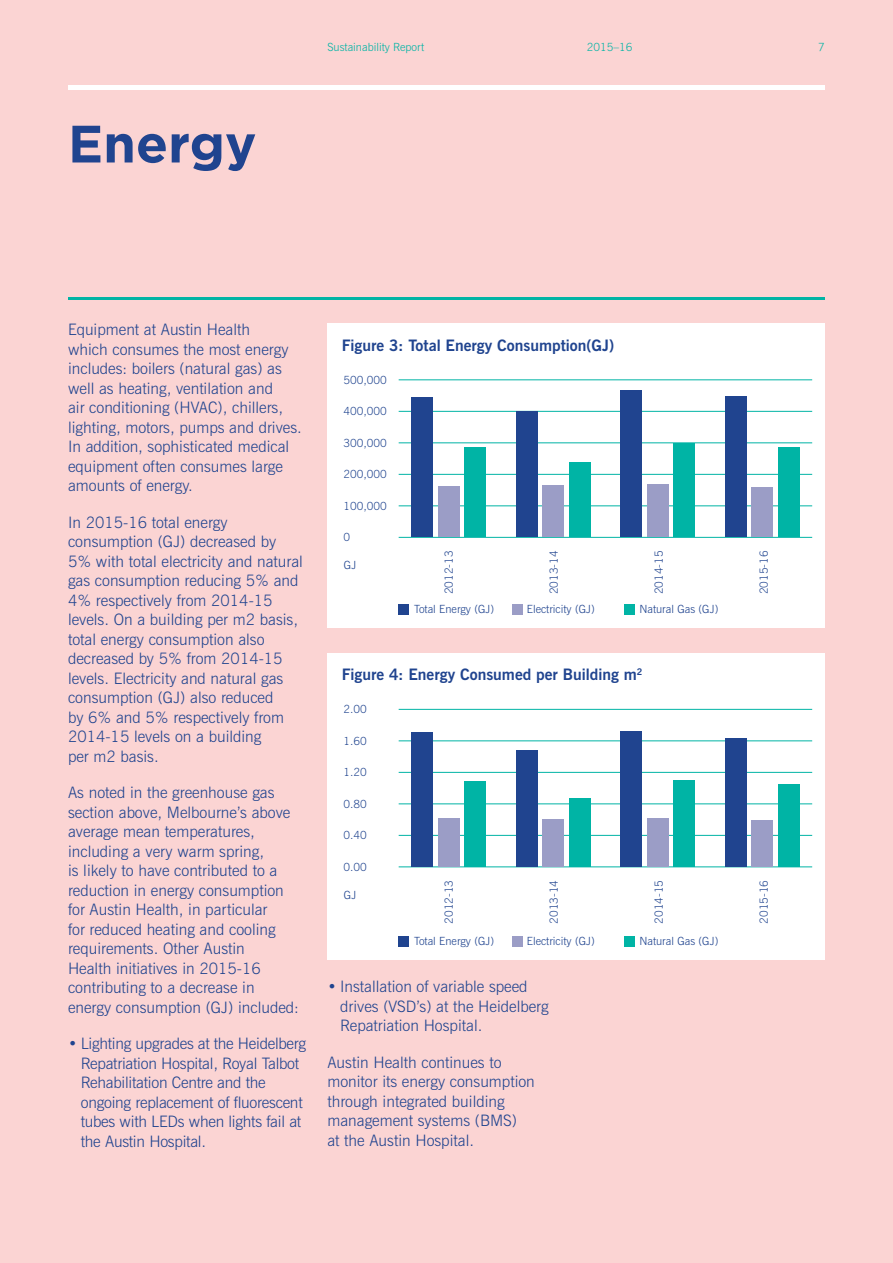
<style>
.page{position:relative;width:893px;height:1263px;background:#fbd4d3}
.page>*{position:absolute;margin:0;border:0;box-sizing:border-box;transform-origin:0 0}
.t1{font:700 52.5px "Gotham";color:#20448f}
.t2{font:300 15.75px/19.5px "News Gothic BT";color:#20448f}
.t3{font:700 15.75px "News Gothic BT";color:#20448f}
.t4{font:300 11.25px "News Gothic BT";color:#20448f}
.t5{font:300 11.25px "News Gothic BT";color:#00b4a5}
</style>
<div class="page">
<hr style="left:68px;top:85px;width:757px;height:4px;background:#fff">
<div style="left:327px;top:323px;width:498px;height:304px;background:#fff"></div>
<div style="left:327px;top:653px;width:498px;height:306px;background:#fff"></div>
<hr style="left:68px;top:298px;width:757px;height:2px;background:#00b4a5">
<hr style="left:399px;top:379px;width:413px;height:1px;background:#00b4a5">
<hr style="left:399px;top:411px;width:413px;height:1px;background:#00b4a5">
<hr style="left:399px;top:442px;width:413px;height:1px;background:#00b4a5">
<hr style="left:399px;top:474px;width:413px;height:1px;background:#00b4a5">
<hr style="left:399px;top:505px;width:413px;height:1px;background:#00b4a5">
<hr style="left:399px;top:537px;width:413px;height:1px;background:#00b4a5">
<div style="left:399px;top:604px;width:10px;height:10px;background:#20448f"></div>
<div style="left:624px;top:604px;width:11px;height:10px;background:#00b4a5"></div>
<div style="left:513px;top:604px;width:10px;height:10px;background:#9b9dc6"></div>
<div style="left:411px;top:397px;width:22px;height:140px;background:#20448f"></div>
<div style="left:438px;top:486px;width:21px;height:51px;background:#9b9dc6"></div>
<div style="left:464px;top:448px;width:22px;height:89px;background:#00b4a5"></div>
<div style="left:725px;top:397px;width:21px;height:140px;background:#20448f"></div>
<div style="left:752px;top:487px;width:21px;height:50px;background:#9b9dc6"></div>
<div style="left:778px;top:448px;width:21px;height:89px;background:#00b4a5"></div>
<div style="left:621px;top:391px;width:21px;height:146px;background:#20448f"></div>
<div style="left:647px;top:485px;width:21px;height:52px;background:#9b9dc6"></div>
<div style="left:674px;top:444px;width:21px;height:93px;background:#00b4a5"></div>
<div style="left:516px;top:411px;width:21px;height:126px;background:#20448f"></div>
<div style="left:542px;top:486px;width:22px;height:51px;background:#9b9dc6"></div>
<div style="left:569px;top:463px;width:21px;height:74px;background:#00b4a5"></div>
<hr style="left:399px;top:709px;width:413px;height:1px;background:#00b4a5">
<hr style="left:399px;top:740px;width:413px;height:1px;background:#00b4a5">
<hr style="left:399px;top:772px;width:413px;height:1px;background:#00b4a5">
<hr style="left:399px;top:803px;width:413px;height:1px;background:#00b4a5">
<hr style="left:399px;top:835px;width:413px;height:1px;background:#00b4a5">
<hr style="left:399px;top:866px;width:413px;height:1px;background:#00b4a5">
<div style="left:399px;top:937px;width:10px;height:10px;background:#20448f"></div>
<div style="left:624px;top:937px;width:11px;height:10px;background:#00b4a5"></div>
<div style="left:513px;top:937px;width:10px;height:10px;background:#9b9dc6"></div>
<div style="left:411px;top:732px;width:22px;height:134px;background:#20448f"></div>
<div style="left:438px;top:818px;width:21px;height:48px;background:#9b9dc6"></div>
<div style="left:464px;top:781px;width:22px;height:85px;background:#00b4a5"></div>
<div style="left:725px;top:738px;width:21px;height:128px;background:#20448f"></div>
<div style="left:752px;top:820px;width:21px;height:46px;background:#9b9dc6"></div>
<div style="left:778px;top:784px;width:21px;height:82px;background:#00b4a5"></div>
<div style="left:621px;top:731px;width:21px;height:135px;background:#20448f"></div>
<div style="left:647px;top:818px;width:21px;height:48px;background:#9b9dc6"></div>
<div style="left:674px;top:779px;width:21px;height:87px;background:#00b4a5"></div>
<div style="left:516px;top:750px;width:21px;height:116px;background:#20448f"></div>
<div style="left:542px;top:819px;width:22px;height:47px;background:#9b9dc6"></div>
<div style="left:569px;top:797px;width:21px;height:69px;background:#00b4a5"></div>
<h1 class="t1" style="left:68px;top:114px;width:190px">Energy</h1>
<p class="t5" style="left:327px;top:40px;width:98px">Sustainability Report</p>
<p class="t5" style="left:587px;top:40px;width:47px">2015–16</p>
<p class="t5" style="left:818px;top:40px;width:8px">7</p>
<p class="t2" style="left:68px;top:320px;width:235px">Equipment at Austin Health<br>which consumes the most energy includes: boilers (natural gas) as well as heating, ventilation and<br>air conditioning (HVAC), chillers, lighting, motors, pumps and drives.<br>In addition, sophisticated medical equipment often consumes large amounts of energy.</p>
<p class="t2" style="left:68px;top:512px;width:236px">In 2015-16 total energy consumption (GJ) decreased by<br>5% with total electricity and natural gas consumption reducing 5% and<br>4% respectively from 2014‑15 levels. On a building per m2 basis, total energy consumption also decreased by 5% from 2014-15 levels. Electricity and natural gas consumption (GJ) also reduced<br>by 6% and 5% respectively from<br>2014-15 levels on a building<br>per m2 basis.</p>
<p class="t2" style="left:68px;top:783px;width:232px">As noted in the greenhouse gas section above, Melbourne’s above average mean temperatures, including a very warm spring,<br>is likely to have contributed to a reduction in energy consumption for Austin Health, in particular<br>for reduced heating and cooling requirements. Other Austin<br>Health initiatives in 2015-16 contributing to a decrease in energy consumption (GJ) included:</p>
<p class="t2" style="left:81px;top:1034px;width:227px;text-indent:-13px">• Lighting upgrades at the Heidelberg Repatriation Hospital, Royal Talbot Rehabilitation Centre and the ongoing replacement of fluorescent tubes with LEDs when lights fail at the Austin Hospital.</p>
<p class="t3" style="left:342px;top:336px;width:274px">Figure 3: Total Energy Consumption(GJ)</p>
<p class="t4" style="left:343px;top:373px;width:45px">500,000</p>
<p class="t4" style="left:343px;top:404px;width:45px">400,000</p>
<p class="t4" style="left:343px;top:436px;width:45px">300,000</p>
<p class="t4" style="left:343px;top:467px;width:45px">200,000</p>
<p class="t4" style="left:343px;top:499px;width:45px">100,000</p>
<p class="t4" style="left:343px;top:530px;width:8px">0</p>
<p class="t4" style="left:344px;top:558px;width:14px">GJ</p>
<p class="t4" style="left:442px;top:594px;width:45px;rotate:-90deg">2012-13</p>
<p class="t4" style="left:547px;top:594px;width:45px;rotate:-90deg">2013-14</p>
<p class="t4" style="left:652px;top:594px;width:45px;rotate:-90deg">2014-15</p>
<p class="t4" style="left:757px;top:594px;width:45px;rotate:-90deg">2015-16</p>
<p class="t4" style="left:414px;top:602px;width:81px">Total Energy (GJ)</p>
<p class="t4" style="left:527px;top:602px;width:69px">Electricity (GJ)</p>
<p class="t4" style="left:639px;top:602px;width:80px">Natural Gas (GJ)</p>
<p class="t3" style="left:342px;top:665px;width:302px">Figure 4: Energy Consumed per Building m<sup>2</sup></p>
<p class="t4" style="left:343px;top:702px;width:25px">2.00</p>
<p class="t4" style="left:343px;top:734px;width:25px">1.60</p>
<p class="t4" style="left:343px;top:765px;width:25px">1.20</p>
<p class="t4" style="left:343px;top:797px;width:25px">0.80</p>
<p class="t4" style="left:343px;top:828px;width:25px">0.40</p>
<p class="t4" style="left:343px;top:860px;width:25px">0.00</p>
<p class="t4" style="left:344px;top:888px;width:14px">GJ</p>
<p class="t4" style="left:442px;top:924px;width:45px;rotate:-90deg">2012-13</p>
<p class="t4" style="left:547px;top:924px;width:45px;rotate:-90deg">2013-14</p>
<p class="t4" style="left:652px;top:924px;width:45px;rotate:-90deg">2014-15</p>
<p class="t4" style="left:757px;top:924px;width:45px;rotate:-90deg">2015-16</p>
<p class="t4" style="left:414px;top:934px;width:81px">Total Energy (GJ)</p>
<p class="t4" style="left:527px;top:934px;width:69px">Electricity (GJ)</p>
<p class="t4" style="left:639px;top:934px;width:80px">Natural Gas (GJ)</p>
<p class="t2" style="left:340px;top:977px;width:210px;text-indent:-13px">• Installation of variable speed drives (VSD’s) at the Heidelberg<br>Repatriation Hospital.</p>
<p class="t2" style="left:327px;top:1052px;width:209px">Austin Health continues to monitor its energy consumption through integrated building management systems (BMS)<br>at the Austin Hospital.</p>
</div>
